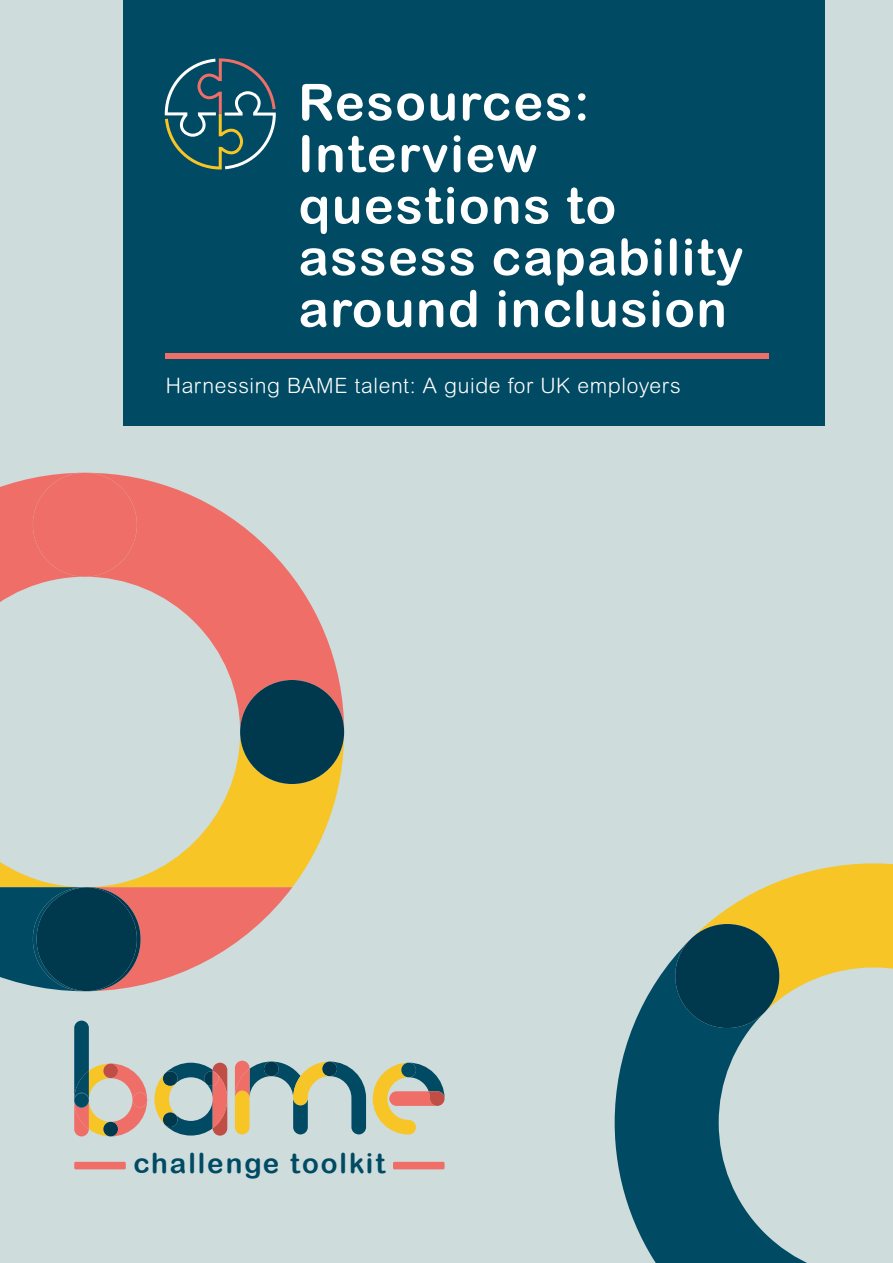
<style>
.page{position:relative;width:893px;height:1263px;background:#cedcdb}
.page>*{position:absolute;margin:0;border:0;box-sizing:border-box;transform-origin:0 0}
.t1{font:50.55px/51.6px "Arial Rounded MT Bold";letter-spacing:.03em;color:#fff}
.t2{font:27.75px "Arial Rounded MT Bold";letter-spacing:.07em;color:#004a63}
.t3{font:300 21.15px "Arial Rounded MT Std";letter-spacing:.03em;color:#fff}
</style>
<div class="page">
<svg style="left:615px;top:956px;width:192px;height:307px;fill:#004a63"></svg>
<svg style="left:675px;top:863px;width:218px;height:170px"></svg>
<svg style="left:0;top:473px;width:344px;height:518px"></svg>
<div style="left:33px;top:473px;width:104px;height:104px;background:#f06e68;border-radius:52px"></div>
<div style="left:123px;top:0;width:702px;height:426px;background:#004a63"></div>
<svg style="left:74px;top:1020px;width:153px;height:116px"></svg>
<div style="left:132px;top:1093px;width:15px;height:14px;background:#f06e68;border-radius:7px"></div>
<div style="left:103px;top:1063px;width:15px;height:15px;background:#c14e45;border-radius:50%"></div>
<svg style="left:373px;top:1063px;width:72px;height:71px"></svg>
<svg style="left:235px;top:1061px;width:131px;height:73px"></svg>
<div style="left:322px;top:1061px;width:15px;height:15px;background:#00384e;border-radius:50%"></div>
<div style="left:74px;top:1162px;width:52px;height:7px;background:#f06e68;border-radius:2px"></div>
<div style="left:393px;top:1162px;width:52px;height:7px;background:#f06e68;border-radius:2px"></div>
<div style="left:166px;top:353px;width:603px;height:5px;background:#f06e68"></div>
<svg style="left:165px;top:58px;width:111px;height:111px"></svg>
<p class="t1" style="left:298px;top:76px;width:447px">Resources:<br>Interview questions to assess capability around inclusion</p>
<p class="t3" style="left:166px;top:373px;width:516px">Harnessing BAME talent: A guide for UK employers</p>
<p class="t2" style="left:134px;top:1147px;width:253px">challenge toolkit</p>
</div>
